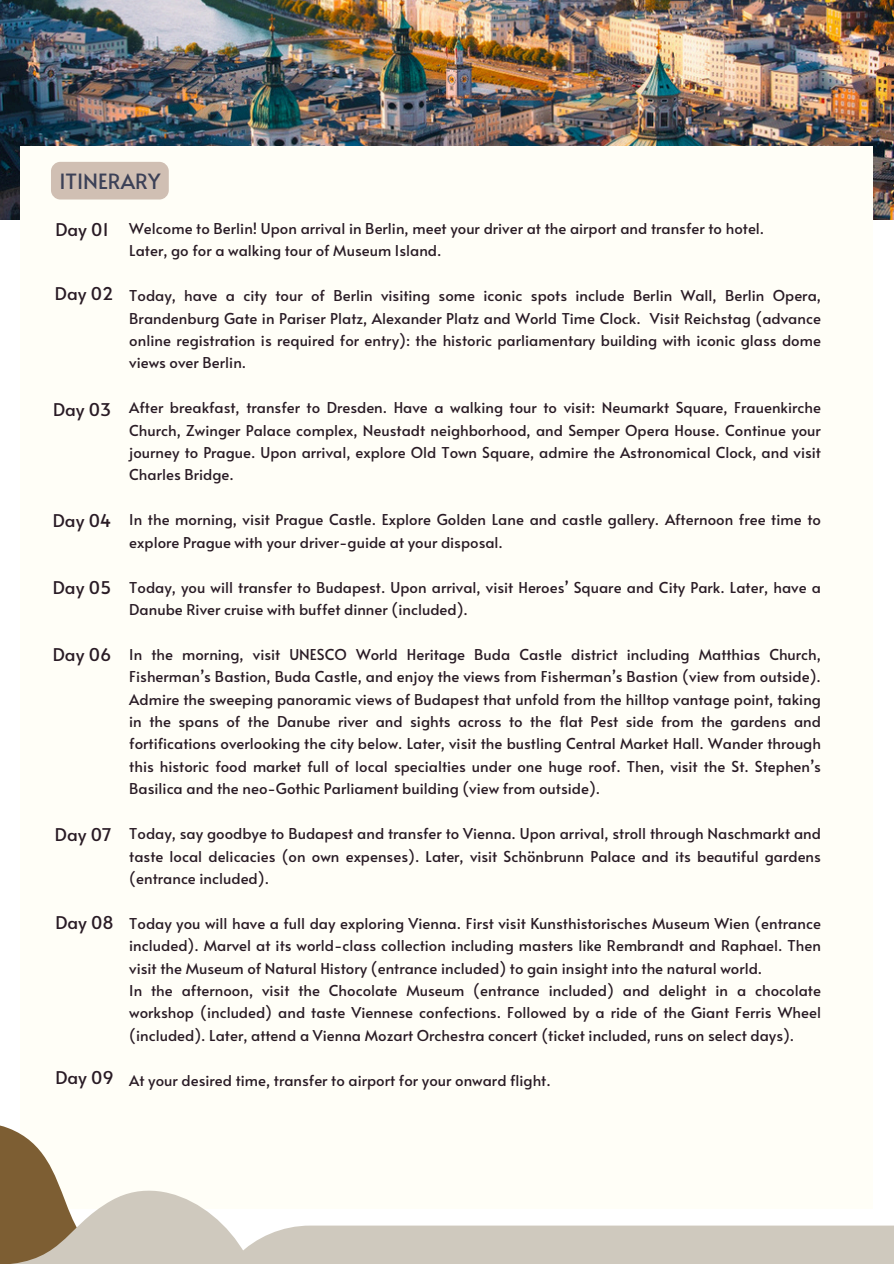
<style>
.page{position:relative;width:894px;height:1264px;background:#fff}
.page>*{position:absolute;margin:0;border:0;box-sizing:border-box;transform-origin:0 0}
.t1{font:21px "Alata";color:#3c4157}
.t2{font:17.55px "Alata";color:#291b25}
.t3{font:15px/22.4px "Alata";color:#291b25;text-align:justify}
</style>
<div class="page">
<img style="left:0;top:0;width:893px;height:219px">
<div style="left:21px;top:146px;width:851px;height:1062px;background:#fffef7"></div>
<svg style="left:0;top:1125px;width:223px;height:138px"></svg>
<div style="left:207px;top:1225px;width:686px;height:38px;background:#cfc9be"></div>
<div style="left:51px;top:162px;width:118px;height:37px;background:#d0bfb3;border-radius:9px"></div>
<h1 class="t1" style="left:59px;top:165px;width:102px">ITINERARY</h1>
<h2 class="t2" style="left:55px;top:216px;width:55px">Day 01</h2>
<h2 class="t3" style="left:129px;top:216px;width:636px">Welcome to Berlin! Upon arrival in Berlin, meet your driver at the airport and transfer to hotel.</h2>
<h2 class="t3" style="left:129px;top:239px;width:313px">Later, go for a walking tour of Museum Island.</h2>
<h2 class="t3" style="left:129px;top:284px;width:693px">Today, have a city tour of Berlin visiting some iconic spots include Berlin Wall, Berlin Opera, Brandenburg Gate in Pariser Platz, Alexander Platz and World Time Clock. Visit Reichstag (advance online registration is required for entry): the historic parliamentary building with iconic glass dome views over Berlin.</h2>
<h2 class="t3" style="left:129px;top:396px;width:693px">After breakfast, transfer to Dresden. Have a walking tour to visit: Neumarkt Square, Frauenkirche Church, Zwinger Palace complex, Neustadt neighborhood, and Semper Opera House. Continue your journey to Prague. Upon arrival, explore Old Town Square, admire the Astronomical Clock, and visit Charles Bridge.</h2>
<h2 class="t3" style="left:129px;top:508px;width:693px">In the morning, visit Prague Castle. Explore Golden Lane and castle gallery. Afternoon free time to explore Prague with your driver-guide at your disposal.</h2>
<p class="t3" style="left:129px;top:575px;width:693px">Today, you will transfer to Budapest. Upon arrival, visit Heroes’ Square and City Park. Later, have a<br>Danube River cruise with buffet dinner (included).</p>
<p class="t3" style="left:129px;top:642px;width:693px">In the morning, visit UNESCO World Heritage Buda Castle district including Matthias Church, Fisherman’s Bastion, Buda Castle, and enjoy the views from Fisherman’s Bastion (view from outside).<br>Admire the sweeping panoramic views of Budapest that unfold from the hilltop vantage point, taking in the spans of the Danube river and sights across to the flat Pest side from the gardens and fortifications overlooking the city below. Later, visit the bustling Central Market Hall. Wander through this historic food market full of local specialties under one huge roof. Then, visit the St. Stephen’s Basilica and the neo-Gothic Parliament building (view from outside).</p>
<p class="t3" style="left:129px;top:821px;width:693px">Today, say goodbye to Budapest and transfer to Vienna. Upon arrival, stroll through Naschmarkt and taste local delicacies (on own expenses). Later, visit Schönbrunn Palace and its beautiful gardens (entrance included).</p>
<p class="t3" style="left:129px;top:911px;width:693px">Today you will have a full day exploring Vienna. First visit Kunsthistorisches Museum Wien (entrance included). Marvel at its world-class collection including masters like Rembrandt and Raphael. Then visit the Museum of Natural History (entrance included) to gain insight into the natural world.</p>
<p class="t3" style="left:129px;top:978px;width:693px">In the afternoon, visit the Chocolate Museum (entrance included) and delight in a chocolate workshop (included) and taste Viennese confections. Followed by a ride of the Giant Ferris Wheel (included). Later, attend a Vienna Mozart Orchestra concert (ticket included, runs on select days).</p>
<p class="t3" style="left:129px;top:1068px;width:423px">At your desired time, transfer to airport for your onward flight.</p>
<h2 class="t2" style="left:55px;top:281px;width:60px">Day 02</h2>
<h2 class="t2" style="left:53px;top:396px;width:60px">Day 03</h2>
<p class="t2" style="left:53px;top:507px;width:60px">Day 04</p>
<p class="t2" style="left:53px;top:574px;width:60px">Day 05</p>
<p class="t2" style="left:53px;top:642px;width:60px">Day 06</p>
<p class="t2" style="left:55px;top:821px;width:58px">Day 07</p>
<p class="t2" style="left:55px;top:909px;width:60px">Day 08</p>
<p class="t2" style="left:55px;top:1065px;width:60px">Day 09</p>
</div>
